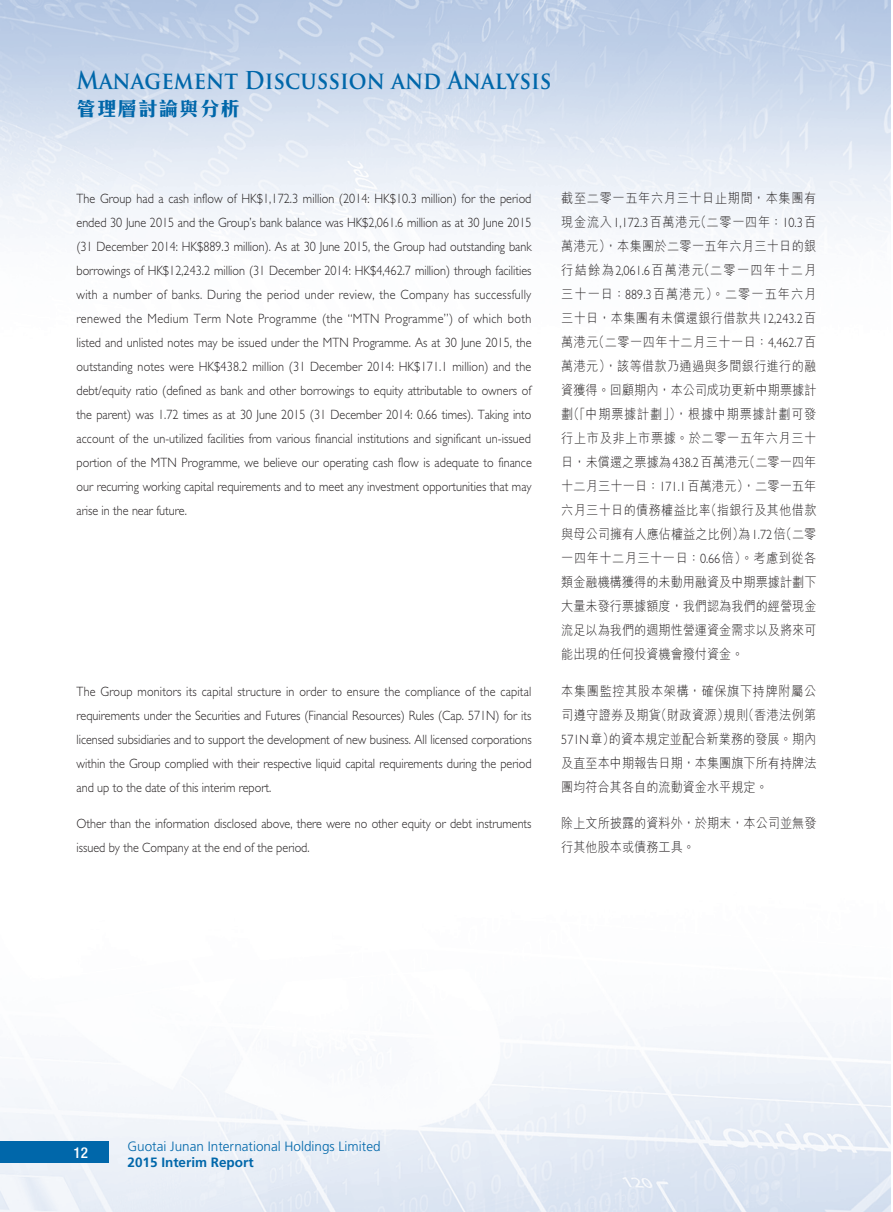
<style>
.page{position:relative;width:893px;height:1212px;background:#fff}
.page>*{position:absolute;margin:0;border:0;box-sizing:border-box;transform-origin:0 0}
.t1{font:700 24px "Trajan Pro";color:#0067aa;scale:.9 1}
.t2{font:700 19.5px "C Hei 3 HK";letter-spacing:.055em;color:#0067aa}
.t3{font:500 condensed 15px "Helvetica Neue LT Std";color:#fff}
._1__內文{font:300 13.5px/24px "Gill Sans Std";color:#231f20;text-align:justify;scale:.9 1}
._1__內文-2{font:300 13.5px/24px "M Hei HK";color:#231f20;text-align:justify;scale:.9 1}
.t4{font:300 13.5px "Frutiger LT Std";color:#0067aa}
.t5{font:700 13.5px "Frutiger LT Std";color:#0067aa}
.s1{font-family:"Gill Sans Std"}
</style>
<div class="page">
<img style="left:0;top:0;width:891px;height:1212px">
<div style="left:0;top:1141px;width:109px;height:21px;background:#0067aa"></div>
<h1 class="t1" style="left:76px;top:66px;width:529px">Management Discussion and Analysis</h1>
<h2 class="t2" style="left:76px;top:99px;width:165px">管理層討論與分析</h2>
<p class="_1__內文" style="left:77px;top:187px;width:507px">The Group had a cash inflow of HK$1,172.3 million (2014: HK$10.3 million) for the period ended 30 June 2015 and the Group’s bank balance was HK$2,061.6 million as at 30 June 2015 (31 December 2014: HK$889.3 million). As at 30 June 2015, the Group had outstanding bank borrowings of HK$12,243.2 million (31 December 2014: HK$4,462.7 million) through facilities with a number of banks. During the period under review, the Company has successfully renewed the Medium Term Note Programme (the “MTN Programme”) of which both listed and unlisted notes may be issued under the MTN Programme. As at 30 June 2015, the outstanding notes were HK$438.2 million (31 December 2014: HK$171.1 million) and the debt/equity ratio (defined as bank and other borrowings to equity attributable to owners of the parent) was 1.72 times as at 30 June 2015 (31 December 2014: 0.66 times). Taking into account of the un-utilized facilities from various financial institutions and significant un-issued portion of the MTN Programme, we believe our operating cash flow is adequate to finance our recurring working capital requirements and to meet any investment opportunities that may arise in the near future.</p>
<p class="_1__內文" style="left:77px;top:679px;width:507px">The Group monitors its capital structure in order to ensure the compliance of the capital requirements under the Securities and Futures (Financial Resources) Rules (Cap. 571N) for its licensed subsidiaries and to support the development of new business. All licensed corporations within the Group complied with their respective liquid capital requirements during the period and up to the date of this interim report.</p>
<p class="_1__內文" style="left:77px;top:811px;width:507px">Other than the information disclosed above, there were no other equity or debt instruments issued by the Company at the end of the period.</p>
<p class="_1__內文-2" style="left:561px;top:186px;width:285px">截至二零一五年六月三十日止期間，本集團有現金流入<span class="s1">1,172.3</span>百萬港元（二零一四年：<span class="s1">10.3</span>百萬港元），本集團於二零一五年六月三十日的銀行結餘為<span class="s1">2,061.6</span>百萬港元（二零一四年十二月三十一日：<span class="s1">889.3</span>百萬港元）。二零一五年六月三十日，本集團有未償還銀行借款共<span class="s1">12,243.2</span>百萬港元（二零一四年十二月三十一日：<span class="s1">4,462.7</span>百萬港元），該等借款乃通過與多間銀行進行的融資獲得。回顧期內，本公司成功更新中期票據計劃（「中期票據計劃」），根據中期票據計劃可發行上市及非上市票據。於二零一五年六月三十日，未償還之票據為<span class="s1">438.2</span>百萬港元（二零一四年十二月三十一日：<span class="s1">171.1</span>百萬港元），二零一五年六月三十日的債務權益比率（指銀行及其他借款與母公司擁有人應佔權益之比例）為<span class="s1">1.72</span>倍（二零一四年十二月三十一日：<span class="s1">0.66</span>倍）。考慮到從各類金融機構獲得的未動用融資及中期票據計劃下大量未發行票據額度，我們認為我們的經營現金流足以為我們的週期性營運資金需求以及將來可能出現的任何投資機會撥付資金。</p>
<p class="_1__內文-2" style="left:561px;top:678px;width:285px">本集團監控其股本架構，確保旗下持牌附屬公司遵守證券及期貨（財政資源）規則（香港法例第<span class="s1">571N</span>章）的資本規定並配合新業務的發展。期內及直至本中期報告日期，本集團旗下所有持牌法團均符合其各自的流動資金水平規定。</p>
<p class="_1__內文-2" style="left:561px;top:810px;width:285px">除上文所披露的資料外，於期末，本公司並無發行其他股本或債務工具。</p>
<p class="t3" style="left:74px;top:1143px;width:16px">12</p>
<p class="t4" style="left:128px;top:1138px;width:255px">Guotai Junan International Holdings Limited</p>
<p class="t5" style="left:128px;top:1154px;width:128px">2015 Interim Report</p>
</div>
